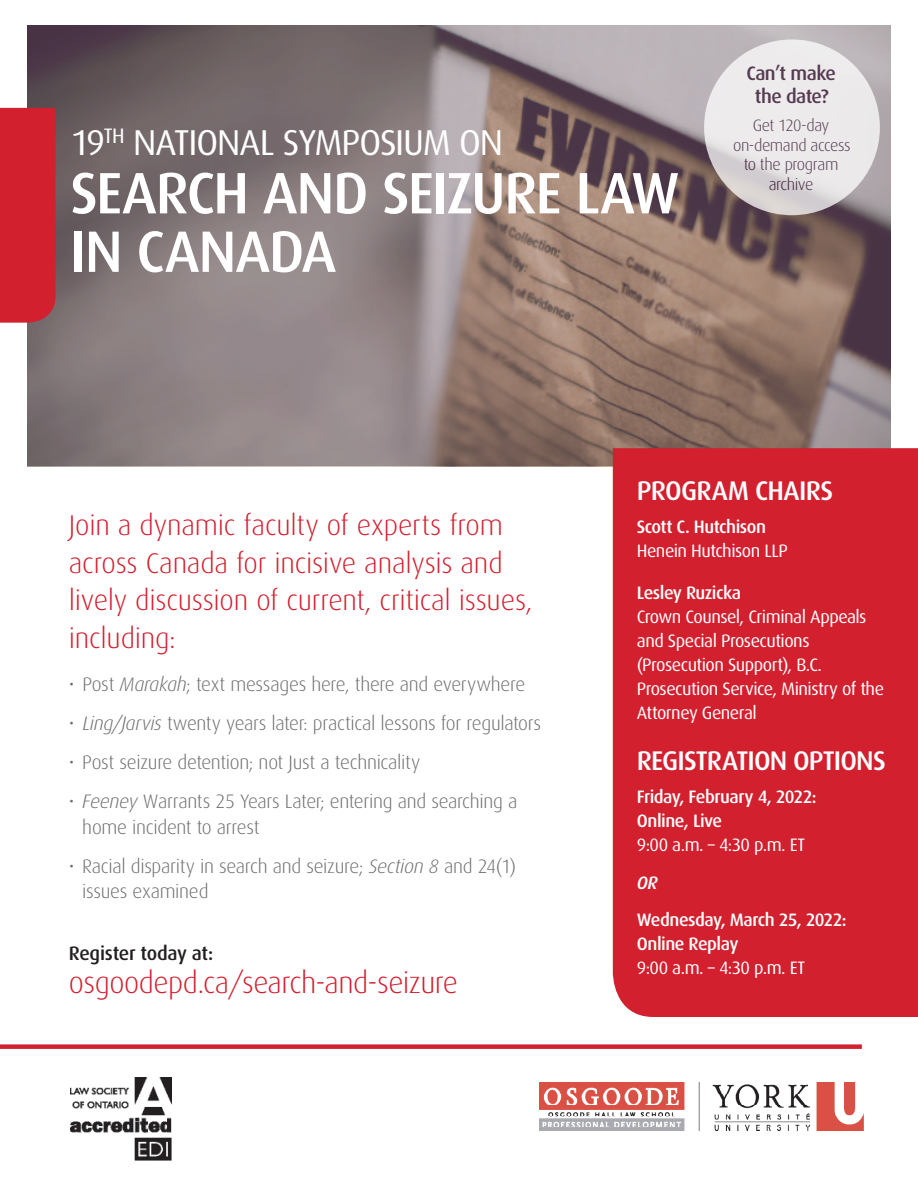
<style>
.page{position:relative;width:918px;height:1188px;background:#fff}
.page>*{position:absolute;margin:0;border:0;box-sizing:border-box;transform-origin:0 0}
.t1{font:500 58.5px/58.5px "Dax";letter-spacing:-.025em;color:#fff}
.t2{font:36px "Dax";letter-spacing:-.03em;color:#fff}
.t3{font:300 30px "Dax";letter-spacing:-.015em;color:#d2202f}
.t4{font:300 28.5px/37.5px "Dax";letter-spacing:-.01em;color:#d2202f}
.t5{font:500 27px "Dax";letter-spacing:-.03em;color:#fff}
.t6{font:300 19.5px/25.5px "Dax";letter-spacing:-.015em;color:#6c6d70}
.t7{font:500 19.5px/22.5px "Dax";letter-spacing:-.03em;color:#351331;text-align:center}
.t8{font:500 19.5px "Dax";letter-spacing:-.015em;color:#231f20}
.t9{font:18px/24px "Dax";letter-spacing:-.03em;color:#fff}
.t10{font:500 18px/24px "Dax";letter-spacing:-.03em;color:#fff}
.t11{font:italic 500 18px "Dax";color:#fff}
.t12{font:300 16.5px/19.5px "Dax";letter-spacing:-.025em;color:#351331;text-align:center}
.s1{font-style:italic}
</style>
<div class="page">
<div style="left:0;top:1044px;width:862px;height:5px;background:#d2202f"></div>
<img style="left:540px;top:1083px;width:324px;height:47px">
<img style="left:70px;top:1077px;width:102px;height:84px">
<svg style="left:27px;top:26px;width:864px;height:440px;background:#897977"></svg>
<div style="left:0;top:108px;width:56px;height:215px;background:#d2202f"></div>
<svg style="left:704px;top:39px;width:176px;height:176px;background:#e8e5e6"></svg>
<div style="left:613px;top:448px;width:305px;height:569px;background:#d2202f"></div>
<h2 class="t2" style="left:70px;top:122px;width:434px">19<sup>TH</sup> NATIONAL SYMPOSIUM ON</h2>
<h1 class="t1" style="left:70px;top:164px;width:611px">SEARCH AND SEIZURE LAW<br>IN CANADA</h1>
<p class="t7" style="left:746px;top:62px;width:91px">Can’t make the date?</p>
<p class="t12" style="left:733px;top:116px;width:119px">Get 120-day on-demand access to the program archive</p>
<h3 class="t4" style="left:69px;top:507px;width:465px">Join a dynamic faculty of experts from across Canada for incisive analysis and lively discussion of current, critical issues, including:</h3>
<p class="t6" style="left:69px;top:672px;width:458px">• Post <span class="s1">Marakah</span>; text messages here, there and everywhere</p>
<p class="t6" style="left:69px;top:711px;width:474px">• <span class="s1">Ling/Jarvis</span> twenty years later: practical lessons for regulators</p>
<p class="t6" style="left:69px;top:750px;width:353px">• Post seizure detention; not Just a technicality</p>
<p class="t6" style="left:82px;top:789px;width:437px;text-indent:-13px">• <span class="s1">Feeney</span> Warrants 25 Years Later; entering and searching a home incident to arrest</p>
<p class="t6" style="left:82px;top:854px;width:435px;text-indent:-13px">• Racial disparity in search and seizure; <span class="s1">Section 8</span> and 24(1) issues examined</p>
<p class="t8" style="left:69px;top:942px;width:146px">Register today at:</p>
<h3 class="t3" style="left:69px;top:966px;width:391px">osgoodepd.ca/search-and-seizure</h3>
<h3 class="t5" style="left:637px;top:476px;width:198px">PROGRAM CHAIRS</h3>
<p class="t10" style="left:637px;top:515px;width:131px">Scott C. Hutchison</p>
<p class="t9" style="left:637px;top:539px;width:152px">Henein Hutchison LLP</p>
<p class="t10" style="left:637px;top:581px;width:106px">Lesley Ruzicka</p>
<p class="t9" style="left:637px;top:605px;width:249px">Crown Counsel, Criminal Appeals and Special Prosecutions (Prosecution Support), B.C.<br>Prosecution Service, Ministry of the<br>Attorney General</p>
<h3 class="t5" style="left:637px;top:746px;width:250px">REGISTRATION OPTIONS</h3>
<p class="t10" style="left:637px;top:785px;width:181px">Friday, February 4, 2022:<br>Online, Live</p>
<p class="t9" style="left:637px;top:833px;width:170px">9:00 a.m. – 4:30 p.m. ET</p>
<p class="t11" style="left:637px;top:873px;width:23px">OR</p>
<p class="t10" style="left:637px;top:908px;width:211px">Wednesday, March 25, 2022:<br>Online Replay</p>
<p class="t9" style="left:637px;top:956px;width:170px">9:00 a.m. – 4:30 p.m. ET</p>
</div>
